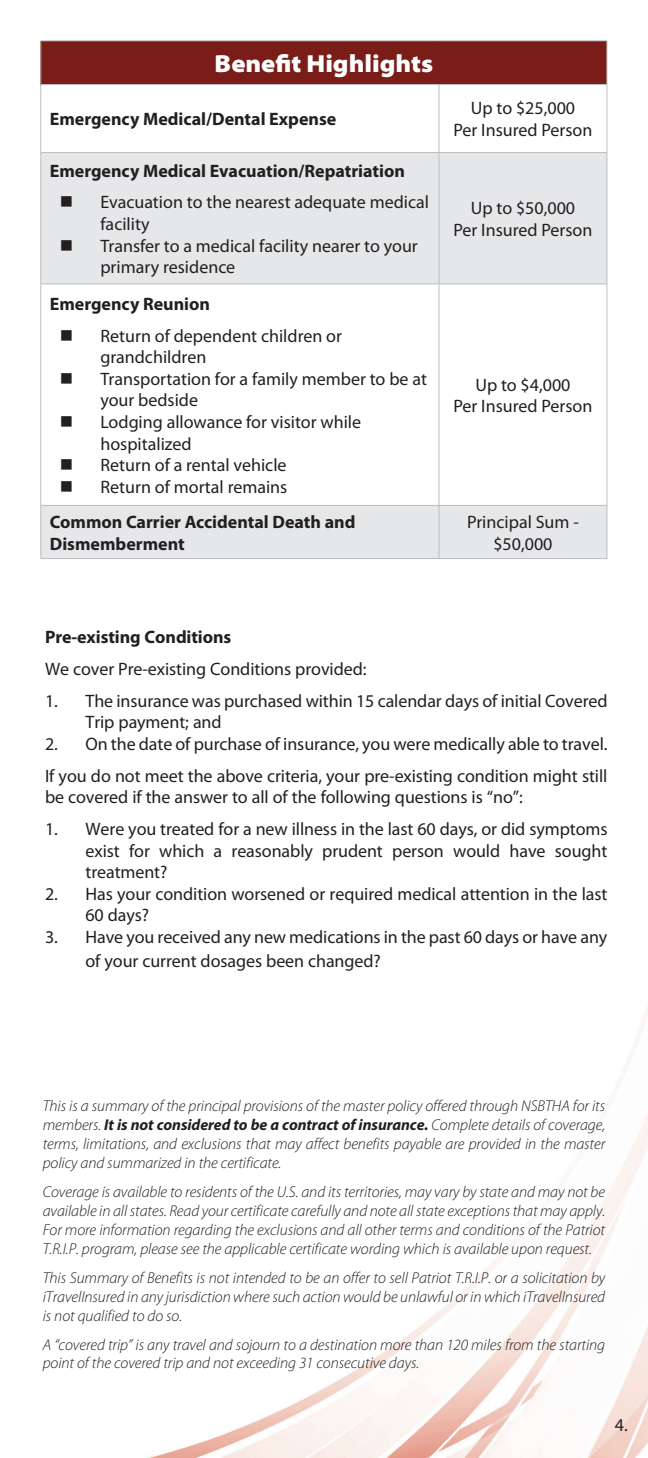
<style>
.page{position:relative;width:648px;height:1458px;background:#fff}
.page>*{position:absolute;margin:0;border:0;box-sizing:border-box;transform-origin:0 0}
.t1{font:900 semi-expanded 24.75px "Myriad Pro";color:#fff}
.Body{font:18px/21.6px "Myriad Pro";letter-spacing:-.005em;color:#231f20}
.Body-2{font:700 18px/21.6px "Myriad Pro";color:#231f20}
.Body-3{font:italic 300 15.75px/18.9px "Myriad Pro";letter-spacing:-.005em;color:#231f20;text-align:justify}
.s1{font-weight:700}
</style>
<div class="page">
<img style="left:149px;top:40px;width:499px;height:1418px">
<div style="left:41px;top:41px;width:566px;height:44px;background:#7a1d19"></div>
<svg style="left:41px;top:85px;width:566px;height:67px"></svg>
<div style="left:41px;top:153px;width:566px;height:405px;background:#e6e7e9"></div>
<svg style="left:41px;top:285px;width:566px;height:220px"></svg>
<hr style="left:40px;top:40px;width:399px;height:1px;background:#bcbdc0">
<hr style="left:40px;top:41px;width:1px;height:43px;background:#bcbdc0">
<hr style="left:439px;top:40px;width:168px;height:1px;background:#bcbdc0">
<hr style="left:607px;top:41px;width:1px;height:43px;background:#bcbdc0">
<hr style="left:40px;top:84px;width:399px;height:1px;background:#bcbdc0">
<hr style="left:40px;top:85px;width:1px;height:67px;background:#bcbdc0">
<hr style="left:439px;top:84px;width:168px;height:1px;background:#bcbdc0">
<hr style="left:439px;top:85px;width:1px;height:67px;background:#bcbdc0">
<hr style="left:607px;top:85px;width:1px;height:67px;background:#bcbdc0">
<hr style="left:40px;top:152px;width:399px;height:1px;background:#bcbdc0">
<hr style="left:40px;top:153px;width:1px;height:131px;background:#bcbdc0">
<hr style="left:439px;top:152px;width:168px;height:1px;background:#bcbdc0">
<hr style="left:439px;top:153px;width:1px;height:131px;background:#bcbdc0">
<hr style="left:607px;top:153px;width:1px;height:131px;background:#bcbdc0">
<hr style="left:40px;top:284px;width:399px;height:1px;background:#bcbdc0">
<hr style="left:40px;top:284px;width:1px;height:221px;background:#bcbdc0">
<hr style="left:439px;top:284px;width:168px;height:1px;background:#bcbdc0">
<hr style="left:439px;top:284px;width:1px;height:221px;background:#bcbdc0">
<hr style="left:607px;top:284px;width:1px;height:221px;background:#bcbdc0">
<hr style="left:40px;top:505px;width:399px;height:1px;background:#bcbdc0">
<hr style="left:40px;top:506px;width:1px;height:52px;background:#bcbdc0">
<hr style="left:439px;top:505px;width:168px;height:1px;background:#bcbdc0">
<hr style="left:439px;top:506px;width:1px;height:52px;background:#bcbdc0">
<hr style="left:607px;top:506px;width:1px;height:52px;background:#bcbdc0">
<hr style="left:40px;top:558px;width:399px;height:1px;background:#bcbdc0">
<hr style="left:439px;top:558px;width:168px;height:1px;background:#bcbdc0">
<svg style="left:61px;top:197px;width:11px;height:10px"></svg>
<svg style="left:61px;top:240px;width:11px;height:10px"></svg>
<svg style="left:61px;top:330px;width:11px;height:10px"></svg>
<svg style="left:61px;top:373px;width:11px;height:11px"></svg>
<svg style="left:61px;top:416px;width:11px;height:11px"></svg>
<svg style="left:61px;top:459px;width:11px;height:11px"></svg>
<svg style="left:61px;top:481px;width:11px;height:11px"></svg>
<p class="t1" style="left:215px;top:49px;width:220px">Benefit Highlights</p>
<p class="Body-2" style="left:50px;top:108px;width:288px">Emergency Medical/Dental Expense</p>
<p class="Body-2" style="left:50px;top:159px;width:357px">Emergency Medical Evacuation/Repatriation</p>
<p class="Body" style="left:100px;top:191px;width:330px">Evacuation to the nearest adequate medical facility</p>
<p class="Body" style="left:100px;top:235px;width:319px">Transfer to a medical facility nearer to your primary residence</p>
<p class="Body-2" style="left:50px;top:293px;width:162px">Emergency Reunion</p>
<p class="Body" style="left:100px;top:325px;width:243px">Return of dependent children or grandchildren</p>
<p class="Body" style="left:100px;top:368px;width:328px">Transportation for a family member to be at your bedside</p>
<p class="Body" style="left:100px;top:411px;width:262px">Lodging allowance for visitor while hospitalized</p>
<p class="Body" style="left:100px;top:454px;width:188px">Return of a rental vehicle</p>
<p class="Body" style="left:100px;top:476px;width:189px">Return of mortal remains</p>
<p class="Body" style="left:471px;top:97px;width:106px">Up to $25,000</p>
<p class="Body" style="left:453px;top:119px;width:141px">Per Insured Person</p>
<p class="Body" style="left:471px;top:197px;width:106px">Up to $50,000</p>
<p class="Body" style="left:453px;top:219px;width:141px">Per Insured Person</p>
<p class="Body" style="left:475px;top:374px;width:97px">Up to $4,000</p>
<p class="Body" style="left:453px;top:395px;width:141px">Per Insured Person</p>
<p class="Body-2" style="left:50px;top:510px;width:307px">Common Carrier Accidental Death and<br>Dismemberment</p>
<p class="Body" style="left:467px;top:511px;width:113px;text-align:center">Principal Sum - $50,000</p>
<p class="Body-2" style="left:45px;top:626px;width:188px">Pre-existing Conditions</p>
<p class="Body" style="left:45px;top:658px;width:323px">We cover Pre-existing Conditions provided:</p>
<p class="Body" style="left:86px;top:690px;width:524px;text-indent:-40px">1. The insurance was purchased within 15 calendar days of initial Covered<br>Trip payment; and</p>
<p class="Body" style="left:45px;top:733px;width:564px">2. On the date of purchase of insurance, you were medically able to travel.</p>
<p class="Body" style="left:45px;top:764px;width:564px">If you do not meet the above criteria, your pre-existing condition might still be covered if the answer to all of the following questions is “no”:</p>
<p class="Body" style="left:86px;top:818px;width:524px;text-align:justify;text-indent:-40px">1. Were you treated for a new illness in the last 60 days, or did symptoms exist for which a reasonably prudent person would have sought treatment?</p>
<p class="Body" style="left:86px;top:883px;width:523px;text-indent:-40px">2. Has your condition worsened or required medical attention in the last<br>60 days?</p>
<p class="Body" style="left:86px;top:924px;width:523px;line-height:24.3px;text-indent:-40px">3. Have you received any new medications in the past 60 days or have any of your current dosages been changed?</p>
<p class="Body-3" style="left:43px;top:1097px;width:564px">This is a summary of the principal provisions of the master policy offered through NSBTHA for its members. <span class="s1">It is not considered to be a contract of insurance.</span> Complete details of coverage, terms, limitations, and exclusions that may affect benefits payable are provided in the master policy and summarized in the certificate.</p>
<p class="Body-3" style="left:43px;top:1183px;width:564px">Coverage is available to residents of the U.S. and its territories, may vary by state and may not be available in all states. Read your certificate carefully and note all state exceptions that may apply.<br>For more information regarding the exclusions and all other terms and conditions of the Patriot T.R.I.P. program, please see the applicable certificate wording which is available upon request.</p>
<p class="Body-3" style="left:43px;top:1268px;width:564px">This Summary of Benefits is not intended to be an offer to sell Patriot T.R.I.P. or a solicitation by iTravelInsured in any jurisdiction where such action would be unlawful or in which iTravelInsured is not qualified to do so.</p>
<p class="Body-3" style="left:43px;top:1335px;width:564px">A “covered trip” is any travel and sojourn to a destination more than 120 miles from the starting point of the covered trip and not exceeding 31 consecutive days.</p>
<p class="Body" style="left:615px;top:1414px;width:14px">4.</p>
</div>
